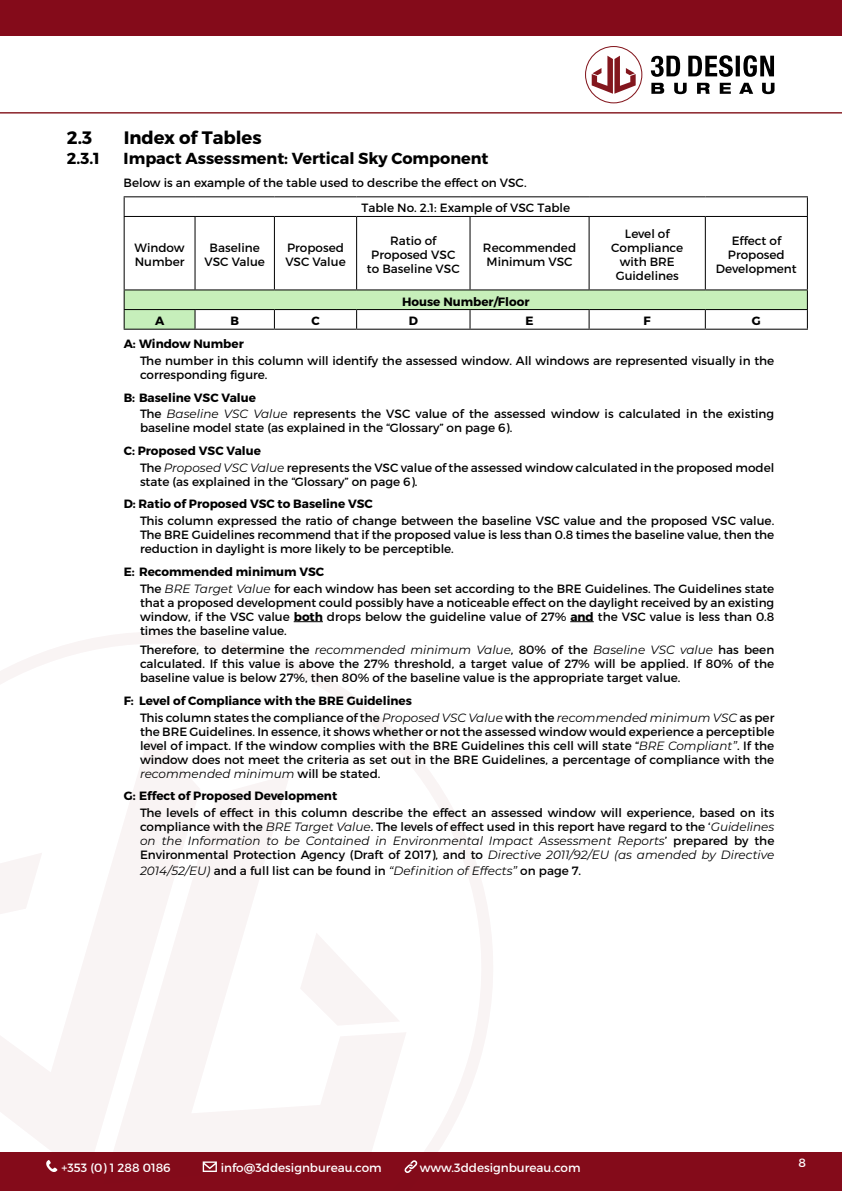
<style>
.page{position:relative;width:842px;height:1191px;background:#840b1a}
.page>*{position:absolute;margin:0;border:0;box-sizing:border-box;transform-origin:0 0}
.t1{font:700 18px "Montserrat";color:#000}
.t2{font:700 16px "Montserrat";color:#000}
.t3{font:12px/14px "Montserrat";color:#000}
.t4{font:700 12px "Montserrat";color:#000}
.t5{font:italic 12px "Montserrat";color:#000}
.t6{font:12px "Montserrat";color:#fff}
.s1{font-weight:700}
.s2{font-style:italic}
.s3{font-style:normal}
</style>
<div class="page">
<div style="left:0;top:36px;width:842px;height:1115px;background:#fff"></div>
<svg style="left:0;top:621px;width:519px;height:543px"></svg>
<svg style="left:200px;top:774px;width:207px;height:398px"></svg>
<svg style="left:300px;top:932px;width:100px;height:93px"></svg>
<svg style="left:0;top:733px;width:200px;height:438px;fill:#f9f4f4"></svg>
<svg style="left:0;top:852px;width:42px;height:68px"></svg>
<svg style="left:585px;top:46px;width:57px;height:57px"></svg>
<svg style="left:651px;top:83px;width:123px;height:11px"></svg>
<svg style="left:651px;top:55px;width:123px;height:22px"></svg>
<hr style="left:0;top:112px;width:842px;height:2px;background:#83161d">
<svg style="left:46px;top:1159px;width:11px;height:13px"></svg>
<svg style="left:404px;top:1160px;width:13px;height:13px"></svg>
<svg style="left:203px;top:1161px;width:14px;height:11px"></svg>
<svg style="left:294px;top:621px;width:29px;height:1px"></svg>
<svg style="left:570px;top:621px;width:24px;height:1px"></svg>
<div style="left:124px;top:290px;width:683px;height:19px;background:#c7efba"></div>
<div style="left:124px;top:309px;width:71px;height:20px;background:#c6efbb"></div>
<hr style="left:124px;top:196px;width:71px;height:1px;background:#000">
<svg style="left:124px;top:197px;width:1px;height:19px"></svg>
<hr style="left:195px;top:196px;width:79px;height:1px;background:#000">
<hr style="left:274px;top:196px;width:83px;height:1px;background:#000">
<hr style="left:357px;top:196px;width:113px;height:1px;background:#000">
<hr style="left:470px;top:196px;width:119px;height:1px;background:#000">
<hr style="left:589px;top:196px;width:116px;height:1px;background:#000">
<hr style="left:705px;top:196px;width:103px;height:1px;background:#000">
<svg style="left:807px;top:197px;width:1px;height:19px"></svg>
<hr style="left:124px;top:216px;width:71px;height:1px;background:#000">
<hr style="left:124px;top:217px;width:1px;height:72px;background:#000">
<hr style="left:195px;top:216px;width:79px;height:1px;background:#000">
<hr style="left:195px;top:217px;width:1px;height:72px;background:#000">
<hr style="left:274px;top:216px;width:83px;height:1px;background:#000">
<hr style="left:274px;top:217px;width:1px;height:72px;background:#000">
<hr style="left:357px;top:216px;width:113px;height:1px;background:#000">
<hr style="left:356px;top:217px;width:1px;height:72px;background:#000">
<hr style="left:470px;top:216px;width:119px;height:1px;background:#000">
<hr style="left:469px;top:217px;width:1px;height:72px;background:#000">
<hr style="left:589px;top:216px;width:116px;height:1px;background:#000">
<hr style="left:589px;top:217px;width:1px;height:72px;background:#000">
<hr style="left:705px;top:216px;width:103px;height:1px;background:#000">
<hr style="left:705px;top:217px;width:1px;height:72px;background:#000">
<hr style="left:807px;top:217px;width:1px;height:72px;background:#000">
<hr style="left:124px;top:289px;width:71px;height:1px;background:#000">
<hr style="left:195px;top:289px;width:79px;height:1px;background:#000">
<hr style="left:274px;top:289px;width:83px;height:1px;background:#000">
<hr style="left:357px;top:289px;width:113px;height:1px;background:#000">
<hr style="left:470px;top:289px;width:119px;height:1px;background:#000">
<hr style="left:589px;top:289px;width:116px;height:1px;background:#000">
<hr style="left:705px;top:289px;width:103px;height:1px;background:#000">
<svg style="left:274px;top:310px;width:1px;height:19px"></svg>
<svg style="left:356px;top:310px;width:1px;height:19px"></svg>
<svg style="left:469px;top:310px;width:1px;height:19px"></svg>
<svg style="left:589px;top:310px;width:1px;height:19px"></svg>
<svg style="left:705px;top:310px;width:1px;height:19px"></svg>
<svg style="left:807px;top:290px;width:1px;height:39px"></svg>
<hr style="left:195px;top:309px;width:79px;height:1px;background:#000">
<hr style="left:274px;top:309px;width:83px;height:1px;background:#000">
<hr style="left:357px;top:309px;width:113px;height:1px;background:#000">
<hr style="left:470px;top:309px;width:119px;height:1px;background:#000">
<hr style="left:195px;top:329px;width:79px;height:1px;background:#000">
<hr style="left:274px;top:329px;width:83px;height:1px;background:#000">
<hr style="left:357px;top:329px;width:113px;height:1px;background:#000">
<hr style="left:470px;top:329px;width:119px;height:1px;background:#000">
<hr style="left:124px;top:309px;width:71px;height:1px;background:#000">
<svg style="left:124px;top:290px;width:1px;height:39px"></svg>
<svg style="left:195px;top:310px;width:1px;height:19px"></svg>
<hr style="left:124px;top:329px;width:71px;height:1px;background:#000">
<hr style="left:589px;top:309px;width:116px;height:1px;background:#000">
<hr style="left:705px;top:309px;width:103px;height:1px;background:#000">
<hr style="left:589px;top:329px;width:116px;height:1px;background:#000">
<hr style="left:705px;top:329px;width:103px;height:1px;background:#000">
<h1 class="t1" style="left:67px;top:127px;width:27px">2.3</h1>
<h1 class="t1" style="left:124px;top:127px;width:140px">Index of Tables</h1>
<h2 class="t2" style="left:67px;top:148px;width:34px">2.3.1</h2>
<h2 class="t2" style="left:124px;top:148px;width:366px">Impact Assessment: Vertical Sky Component</h2>
<p class="t3" style="left:361px;top:169px;width:210px;line-height:25.8px;text-indent:-238px">Below is an example of the table used to describe the effect on VSC.<br>Table No. 2.1: Example of VSC Table</p>
<p class="t3" style="left:135px;top:241px;width:51px">Window<br>Number</p>
<p class="t3" style="left:205px;top:241px;width:62px;text-align:center">Baseline<br>VSC Value</p>
<p class="t3" style="left:285px;top:241px;width:62px">Proposed<br>VSC Value</p>
<p class="t3" style="left:367px;top:234px;width:94px;text-align:center">Ratio of<br>Proposed VSC to Baseline VSC</p>
<p class="t3" style="left:483px;top:241px;width:95px;text-align:center">Recommended<br>Minimum VSC</p>
<p class="t4" style="left:402px;top:294px;width:129px">House Number/Floor</p>
<p class="t3" style="left:611px;top:227px;width:73px;text-align:center">Level of<br>Compliance with BRE<br>Guidelines</p>
<p class="t3" style="left:716px;top:234px;width:82px;text-align:center">Effect of<br>Proposed<br>Development</p>
<p class="t4" style="left:155px;top:313px;width:11px">A</p>
<p class="t4" style="left:230px;top:313px;width:10px">B</p>
<p class="t4" style="left:311px;top:313px;width:10px">C</p>
<p class="t4" style="left:409px;top:313px;width:11px">D</p>
<p class="t4" style="left:525px;top:313px;width:10px">E</p>
<p class="t4" style="left:644px;top:313px;width:9px">F</p>
<p class="t4" style="left:752px;top:313px;width:10px">G</p>
<p class="t4" style="left:124px;top:336px;width:122px">A: Window Number</p>
<p class="t3" style="left:140px;top:354px;width:636px">The number in this column will identify the assessed window. All windows are represented visually in the corresponding figure.</p>
<p class="t3" style="left:140px;top:389px;width:636px;line-height:16.8px;text-indent:-16px"><span class="s1">B: Baseline VSC Value<br></span>The <span class="s2">Baseline VSC Value</span> represents the VSC value of the assessed window is calculated in the existing</p>
<p class="t3" style="left:140px;top:421px;width:374px">baseline model state (as explained in the “Glossary” on page 6).</p>
<p class="t3" style="left:140px;top:442px;width:636px;line-height:16.8px;text-indent:-16px"><span class="s1">C: Proposed VSC Value<br></span>The <span class="s2">Proposed VSC Value</span> represents the VSC value of the assessed window calculated in the proposed model</p>
<p class="t3" style="left:140px;top:474px;width:279px">state (as explained in the “Glossary” on page 6).</p>
<p class="t4" style="left:124px;top:496px;width:251px">D: Ratio of Proposed VSC to Baseline VSC</p>
<p class="t3" style="left:140px;top:514px;width:636px;text-align:justify">This column expressed the ratio of change between the baseline VSC value and the proposed VSC value.<br>The BRE Guidelines recommend that if the proposed value is less than 0.8 times the baseline value, then the reduction in daylight is more likely to be perceptible.</p>
<p class="t3" style="left:140px;top:563px;width:636px;line-height:16.8px;text-indent:-16px"><span class="s1">E: Recommended minimum VSC<br></span>The <span class="s2">BRE Target Value</span> for each window has been set according to the BRE Guidelines. The Guidelines state</p>
<p class="t3" style="left:140px;top:595px;width:636px;text-align:justify">that a proposed development could possibly have a noticeable effect on the daylight received by an existing window, if the VSC value <span class="s1">both</span> drops below the guideline value of 27% <span class="s1">and</span> the VSC value is less than 0.8 times the baseline value.</p>
<p class="t3" style="left:140px;top:643px;width:636px;text-align:justify">Therefore, to determine the <span class="s2">recommended minimum Value</span>, 80% of the <span class="s2">Baseline VSC value</span> has been calculated. If this value is above the 27% threshold, a target value of 27% will be applied. If 80% of the baseline value is below 27%, then 80% of the baseline value is the appropriate target value.</p>
<p class="t3" style="left:140px;top:692px;width:636px;line-height:16.8px;text-indent:-16px"><span class="s1">F: Level of Compliance with the BRE Guidelines<br></span>This column states the compliance of the <span class="s2">Proposed VSC Value</span> with the <span class="s2">recommended minimum VSC</span> as per</p>
<p class="t3" style="left:140px;top:724px;width:636px;text-align:justify">the BRE Guidelines. In essence, it shows whether or not the assessed window would experience a perceptible level of impact. If the window complies with the BRE Guidelines this cell will state “<span class="s2">BRE Compliant”</span>. If the window does not meet the criteria as set out in the BRE Guidelines, a percentage of compliance with the <span class="s2">recommended minimum</span> will be stated.</p>
<p class="t4" style="left:124px;top:788px;width:215px">G: Effect of Proposed Development</p>
<p class="t3" style="left:140px;top:805px;width:636px;text-align:justify">The levels of effect in this column describe the effect an assessed window will experience, based on its compliance with the <span class="s2">BRE Target Value</span>. The levels of effect used in this report have regard to the ‘<span class="s2">Guidelines on the Information to be Contained in Environmental Impact Assessment Reports</span>’ prepared by the Environmental Protection Agency (Draft of 2017), and to <span class="s2">Directive 2011/92/EU (as amended by Directive</span></p>
<p class="t5" style="left:140px;top:862px;width:442px">2014/52/EU) <span class="s3">and a full list can be found in</span> “Definition of Effects” <span class="s3">on page 7.</span></p>
<p class="t6" style="left:62px;top:1160px;width:111px">+353 (0) 1 288 0186</p>
<p class="t6" style="left:221px;top:1160px;width:162px">info@3ddesignbureau.com</p>
<p class="t6" style="left:420px;top:1160px;width:162px">www.3ddesignbureau.com</p>
<p class="t6" style="left:798px;top:1155px;width:9px">8</p>
</div>
